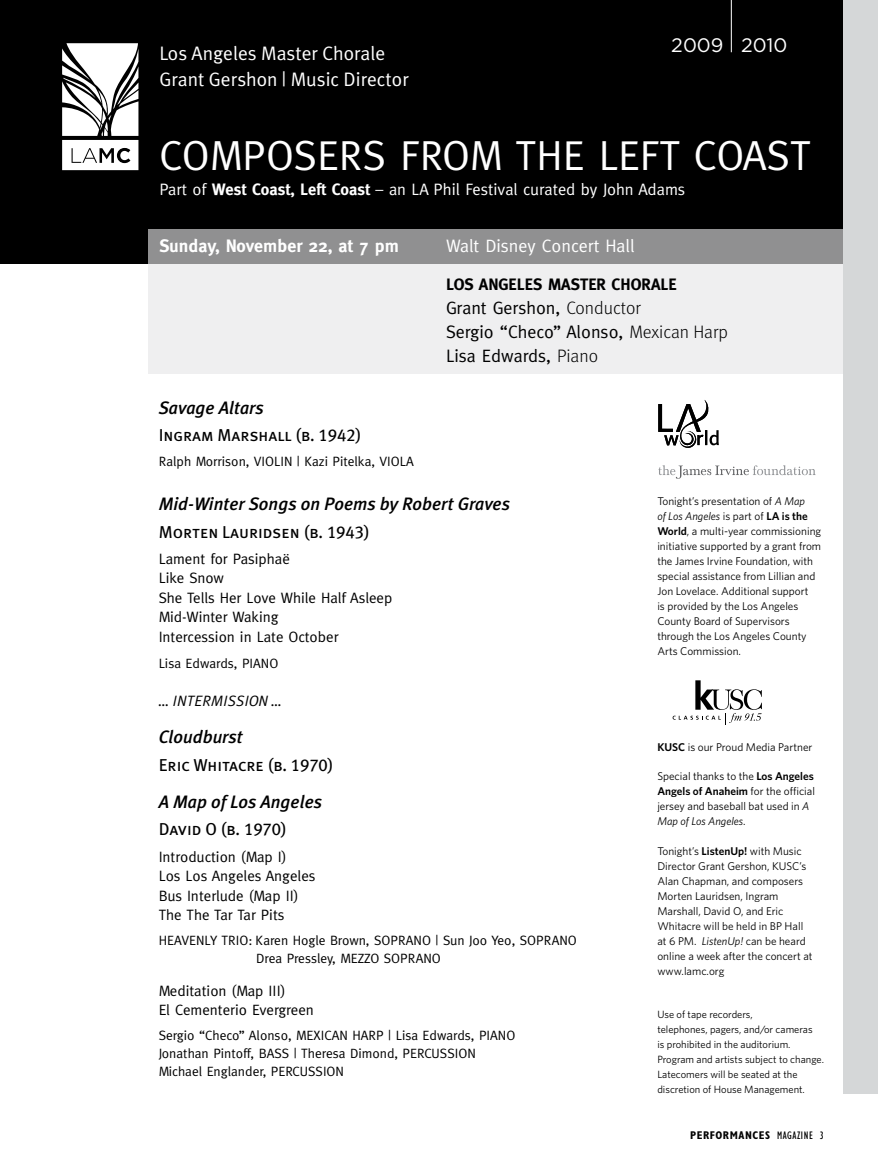
<style>
.page{position:relative;width:878px;height:1175px;background:#fff}
.page>*{position:absolute;margin:0;border:0;box-sizing:border-box;transform-origin:0 0}
.t1{font:42px "Meta";color:#fff}
.t2{font:19.5px/25.5px "Meta Plus Normal";color:#fff}
.t3{font:19.5px "Gotham";color:#fff}
.t4{font:italic 500 18px "Meta Plus";color:#000}
.t5{font:18px/24px "Meta";color:#000}
.t6{font:700 18px "Meta";color:#fff}
.t7{font:18px "Meta";color:#fff}
.t8{font:17.25px "Meta Plus Book Caps";color:#000}
.t9{font:16.5px "Meta";color:#fff}
.t10{font:700 16.5px "Meta";color:#000}
.t11{font:15px/19.5px "Meta";color:#000}
.t12{font:italic 15px "Meta Plus Normal Caps";letter-spacing:.01em;color:#000}
.t13{font:13.5px/18px "Meta";color:#000}
.t14{font:11.25px/15px "Whitney";color:#000}
.t15{font:700 condensed 11.25px "Gill Sans";letter-spacing:.05em;color:#000}
.t16{font:10.5px/15px "Whitney";color:#000}
.s1{font-weight:700}
.s2{font-family:"Meta Light LF"}
.s3{font-style:italic}
.s4{font-weight:600}
.s5{font-weight:400}
</style>
<div class="page">
<div style="left:0;top:0;width:843px;height:263px;background:#000"></div>
<hr style="left:731px;top:0;width:1px;height:52px;background:#fff">
<svg style="left:62px;top:43px;width:76px;height:127px"></svg>
<svg style="left:672px;top:680px;width:89px;height:44px"></svg>
<svg style="left:148px;top:230px;width:695px;height:144px;fill:#efeff0"></svg>
<div style="left:843px;top:0;width:35px;height:1093px;background:#d5d7d8"></div>
<svg style="left:658px;top:400px;width:60px;height:48px"></svg>
<svg style="left:658px;top:465px;width:157px;height:14px"></svg>
<h2 class="t2" style="left:159px;top:40px;width:251px">Los Angeles Master Chorale<br>Grant Gershon | Music Director</h2>
<h2 class="t3" style="left:671px;top:34px;width:118px">2009 2010</h2>
<h1 class="t1" style="left:159px;top:131px;width:653px">COMPOSERS FROM THE LEFT COAST</h1>
<h3 class="t9" style="left:159px;top:179px;width:527px">Part of <span class="s1">West Coast, Left Coast</span> – an LA Phil Festival curated by John Adams</h3>
<h3 class="t6" style="left:159px;top:235px;width:241px">Sunday, November 22, at 7 pm</h3>
<h3 class="t7" style="left:446px;top:235px;width:190px">Walt Disney Concert Hall</h3>
<h3 class="t10" style="left:446px;top:274px;width:232px">Los Angeles Master Chorale</h3>
<h3 class="t5" style="left:446px;top:295px;width:283px">Grant Gershon, <span class="s2">Conductor<br></span>Sergio “Checo” Alonso, <span class="s2">Mexican Harp<br></span>Lisa Edwards, <span class="s2">Piano</span></h3>
<h3 class="t4" style="left:159px;top:397px;width:106px">Savage Altars</h3>
<h3 class="t8" style="left:159px;top:425px;width:204px">Ingram Marshall (b. 1942)</h3>
<p class="t13" style="left:159px;top:452px;width:256px">Ralph Morrison, VIOLIN | Kazi Pitelka, VIOLA</p>
<h3 class="t4" style="left:159px;top:494px;width:353px">Mid-Winter Songs on Poems by Robert Graves</h3>
<h3 class="t8" style="left:159px;top:522px;width:212px">Morten Lauridsen (b. 1943)</h3>
<h3 class="t11" style="left:159px;top:549px;width:235px">Lament for Pasiphaë<br>Like Snow<br>She Tells Her Love While Half Asleep<br>Mid-Winter Waking<br>Intercession in Late October</h3>
<p class="t13" style="left:159px;top:654px;width:121px">Lisa Edwards, PIANO</p>
<h3 class="t12" style="left:159px;top:692px;width:125px">… INTERMISSION …</h3>
<h3 class="t4" style="left:159px;top:726px;width:85px">Cloudburst</h3>
<h3 class="t8" style="left:159px;top:754px;width:176px">Eric Whitacre (b. 1970)</h3>
<h3 class="t4" style="left:159px;top:791px;width:165px">A Map of Los Angeles</h3>
<h3 class="t8" style="left:159px;top:819px;width:129px">David O (b. 1970)</h3>
<h3 class="t11" style="left:159px;top:846px;width:158px">Introduction (Map I)<br>Los Los Angeles Angeles<br>Bus Interlude (Map II)<br>The The Tar Tar Pits</h3>
<p class="t13" style="left:256px;top:931px;width:322px;text-indent:-97px">HEAVENLY TRIO: Karen Hogle Brown, SOPRANO | Sun Joo Yeo, SOPRANO<br>Drea Pressley, MEZZO SOPRANO</p>
<h3 class="t11" style="left:159px;top:980px;width:157px">Meditation (Map III)<br>El Cementerio Evergreen</h3>
<p class="t13" style="left:159px;top:1026px;width:358px">Sergio “Checo” Alonso, MEXICAN HARP | Lisa Edwards, PIANO<br>Jonathan Pintoff, BASS | Theresa Dimond, PERCUSSION<br>Michael Englander, PERCUSSION</p>
<p class="t14" style="left:657px;top:494px;width:165px">Tonight’s presentation of <span class="s3">A Map<br>of Los Angeles</span> is part of <span class="s4">LA is the<br>World</span>, a multi-year commissioning initiative supported by a grant from the James I rvine Foundation, with special assistance from Lillian and<br>Jon Lovelace. Additional support<br>is provided by the Los Angeles<br>County Board of Supervisors through the Los Angeles County<br>Arts Commission.</p>
<p class="t14" style="left:657px;top:739px;width:156px"><span class="s4">KUSC</span> is our Proud Media Partner</p>
<p class="t14" style="left:657px;top:768px;width:159px">Special thanks to the <span class="s4">Los Angeles<br>Angels of Anaheim</span> for the official jersey and baseball bat used in <span class="s3">A<br>Map of Los Angeles</span>.</p>
<p class="t14" style="left:657px;top:843px;width:157px">Tonight’s <span class="s4">ListenUp!</span> with Music<br>Director Grant Gershon, KUSC’s<br>Alan Chapman, and composers<br>Morten Lauridsen, I ngram<br>Marshall, David O, and Eric<br>Whitacre will be held in BP Hall at 6 PM. <span class="s3">ListenUp!</span> can be heard online a week after the concert at www.lamc.org</p>
<p class="t16" style="left:657px;top:1006px;width:168px">U se of tape recorders,<br>telephones, pagers, and/or cameras<br>is prohibited in the auditorium.<br>Program and artists subject to change.<br>Latecomers will be seated at the discretion of House Management.</p>
<p class="t15" style="left:690px;top:1128px;width:135px">PErFORMANCEs <span class="s5">MAGAZINE 3</span></p>
</div>
